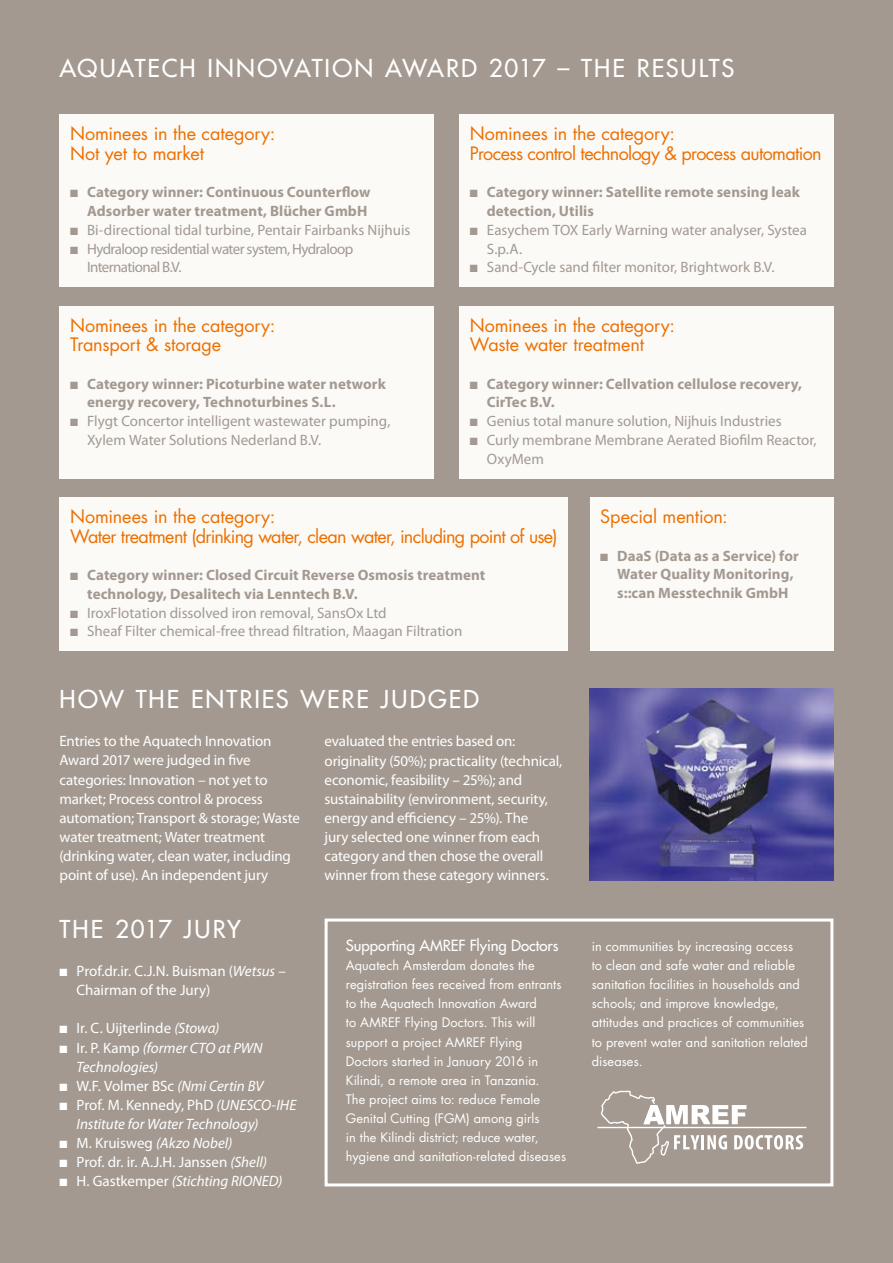
<style>
.page{position:relative;width:893px;height:1263px;background:#a39991}
.page>*{position:absolute;margin:0;border:0;box-sizing:border-box;transform-origin:0 0}
.t1{font:500 24px "Futura Std";letter-spacing:.08em;color:#fff}
.t2{font:18px/19.5px "Futura Std";letter-spacing:-.035em;color:#ed6f00}
.t3{font:18px/19.5px "Futura Std";letter-spacing:-.015em;color:#ed6f00}
.t4{font:15px/19.2px "Myriad Pro";letter-spacing:-.01em;color:#fff}
.t5{font:15px/18.8px "Myriad Pro";color:#a39991}
.t6{font:700 15px/18.8px "Myriad Pro";letter-spacing:.005em;color:#a39991}
.t7{font:italic 15px/19.2px "Myriad Pro";letter-spacing:-.005em;color:#fff}
.t8{font:15px/18.8px "Myriad Pro";letter-spacing:-.04em;color:#a39991}
.t9{font:500 15px "Futura Std";letter-spacing:-.005em;color:#fff}
.t10{font:12.75px/19.2px "Futura Std";letter-spacing:.005em;color:#fff}
.s1{font-style:italic}
.s2{font-style:normal}
</style>
<div class="page">
<div style="left:459px;top:115px;width:374px;height:172px;background:#fbfaf7"></div>
<div style="left:60px;top:306px;width:374px;height:172px;background:#fbfaf7"></div>
<div style="left:60px;top:115px;width:374px;height:172px;background:#fbfaf7"></div>
<div style="left:590px;top:497px;width:243px;height:154px;background:#fbfaf7"></div>
<div style="left:459px;top:306px;width:374px;height:172px;background:#fbfaf7"></div>
<div style="left:60px;top:497px;width:508px;height:154px;background:#fbfaf7"></div>
<svg style="left:597px;top:1091px;width:209px;height:73px"></svg>
<img style="left:589px;top:689px;width:244px;height:191px">
<div style="left:325px;top:918px;width:508px;height:268px;border:3px solid #fff"></div>
<h1 class="t1" style="left:60px;top:53px;width:676px">AQUATECH INNOVATION AWARD 2017 – THE RESULTS</h1>
<p class="t3" style="left:70px;top:124px;width:207px">Nominees in the category:<br>Not yet to market</p>
<p class="t6" style="left:70px;top:182px;width:302px;text-align:right">■ Category winner: Continuous Counterflow<br>Adsorber water treatment, Blücher GmbH</p>
<p class="t5" style="left:70px;top:220px;width:342px">■ Bi-directional tidal turbine, Pentair Fairbanks Nijhuis</p>
<p class="t8" style="left:87px;top:239px;width:268px;text-indent:-17px">■ Hydraloop residential water system, Hydraloop<br>International B.V.</p>
<p class="t3" style="left:70px;top:315px;width:207px">Nominees in the category:<br>Transport &amp; storage</p>
<p class="t6" style="left:87px;top:374px;width:300px;text-indent:-17px">■ Category winner: Picoturbine water network energy recovery, Technoturbines S.L.</p>
<p class="t5" style="left:87px;top:411px;width:305px;text-indent:-17px">■ Flygt Concertor intelligent wastewater pumping,<br>Xylem Water Solutions Nederland B.V.</p>
<p class="t2" style="left:470px;top:124px;width:353px">Nominees in the category:<br>Process control technology &amp; process automation</p>
<p class="t6" style="left:487px;top:182px;width:314px;text-indent:-17px">■ Category winner: Satellite remote sensing leak detection, Utilis</p>
<p class="t5" style="left:487px;top:220px;width:322px;text-indent:-17px">■ Easychem TOX Early Warning water analyser, Systea<br>S.p.A.</p>
<p class="t5" style="left:470px;top:258px;width:306px">■ Sand-Cycle sand filter monitor, Brightwork B.V.</p>
<p class="t3" style="left:470px;top:315px;width:207px">Nominees in the category:<br>Waste water treatment</p>
<p class="t6" style="left:487px;top:374px;width:317px;text-indent:-17px">■ Category winner: Cellvation cellulose recovery,<br>CirTec B.V.</p>
<p class="t5" style="left:470px;top:411px;width:313px">■ Genius total manure solution, Nijhuis Industries</p>
<p class="t5" style="left:487px;top:430px;width:331px;text-indent:-17px">■ Curly membrane Membrane Aerated Biofilm Reactor,<br>OxyMem</p>
<p class="t2" style="left:70px;top:507px;width:489px">Nominees in the category:<br>Water treatment (drinking water, clean water, including point of use)</p>
<p class="t6" style="left:87px;top:565px;width:400px;text-indent:-17px">■ Category winner: Closed Circuit Reverse Osmosis treatment technology, Desalitech via Lenntech B.V.</p>
<p class="t5" style="left:70px;top:603px;width:318px">■ IroxFlotation dissolved iron removal, SansOx Ltd</p>
<p class="t5" style="left:70px;top:622px;width:394px">■ Sheaf Filter chemical-free thread filtration, Maagan Filtration</p>
<h1 class="t1" style="left:60px;top:684px;width:421px">HOW THE ENTRIES WERE JUDGED</h1>
<p class="t4" style="left:60px;top:731px;width:242px">Entries to the Aquatech Innovation Award 2017 were judged in five categories: Innovation – not yet to market; Process control &amp; process automation; Transport &amp; storage; Waste water treatment; Water treatment (drinking water, clean water, including point of use). An independent jury</p>
<p class="t4" style="left:325px;top:731px;width:239px">evaluated the entries based on: originality (50%); practicality (technical, economic, feasibility – 25%); and sustainability (environment, security, energy and efficiency – 25%). The<br>jury selected one winner from each category and then chose the overall winner from these category winners.</p>
<h1 class="t1" style="left:60px;top:914px;width:183px">THE 2017 JURY</h1>
<p class="t4" style="left:77px;top:961px;width:211px;text-indent:-17px">■ Prof.dr.ir. C.J.N. Buisman (<span class="s1">Wetsus</span> –<br>Chairman of the Jury)</p>
<p class="t4" style="left:60px;top:1018px;width:161px">■ Ir. C. Uijterlinde <span class="s1">(Stowa)</span></p>
<p class="t7" style="left:77px;top:1037px;width:188px;text-indent:-17px">■ <span class="s2">Ir. P. Kamp</span> (former CTO at PWN<br>Technologies)</p>
<p class="t4" style="left:60px;top:1076px;width:205px">■ W.F. Volmer BSc <span class="s1">(Nmi Certin BV</span></p>
<p class="t7" style="left:77px;top:1095px;width:221px;text-indent:-17px">■ <span class="s2">Prof. M. Kennedy, PhD</span> (UNESCO-IHE<br>Institute for Water Technology)</p>
<p class="t7" style="left:60px;top:1133px;width:174px">■ <span class="s2">M. Kruisweg</span> (Akzo Nobel)</p>
<p class="t4" style="left:60px;top:1152px;width:209px">■ Prof. dr. ir. A.J.H. Janssen <span class="s1">(Shell)</span></p>
<p class="t7" style="left:60px;top:1171px;width:224px">■ <span class="s2">H. Gastkemper</span> (Stichting RIONED)</p>
<p class="t9" style="left:346px;top:936px;width:214px">Supporting AMREF Flying Doctors</p>
<p class="t10" style="left:346px;top:956px;width:222px">Aquatech Amsterdam donates the registration fees received from entrants to the Aquatech Innovation Award<br>to AMREF Flying Doctors. This will support a project AMREF Flying Doctors started in January 2016 in Kilindi, a remote area in Tanzania.<br>The project aims to: reduce Female Genital Cutting (FGM) among girls<br>in the Kilindi district; reduce water, hygiene and sanitation-related diseases</p>
<p class="t3" style="left:600px;top:507px;width:129px">Special mention:</p>
<p class="t6" style="left:617px;top:546px;width:183px;text-indent:-17px">■ DaaS (Data as a Service) for<br>Water Quality Monitoring, s::can Messtechnik GmbH</p>
<p class="t10" style="left:592px;top:937px;width:218px">in communities by increasing access<br>to clean and safe water and reliable sanitation facilities in households and schools; and improve knowledge, attitudes and practices of communities to prevent water and sanitation related diseases.</p>
</div>
